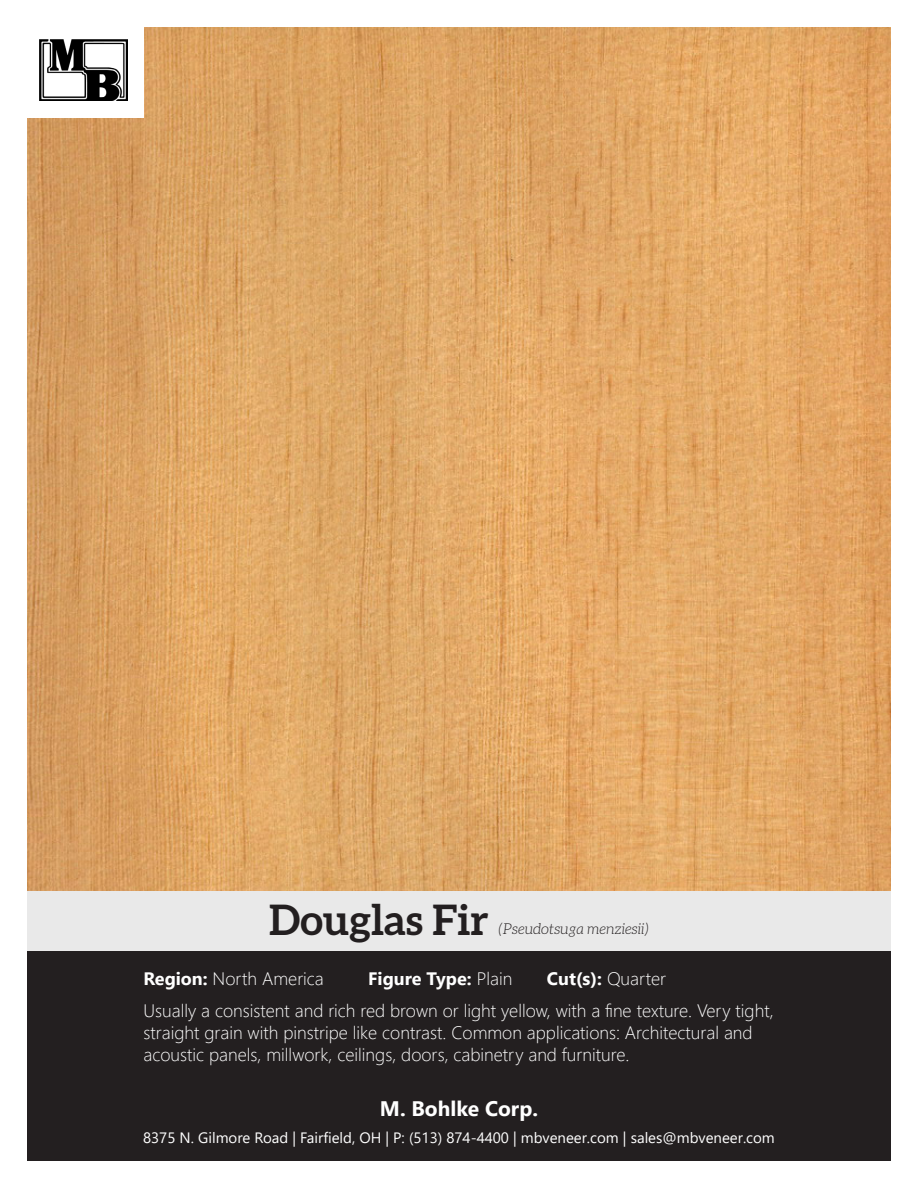
<style>
.page{position:relative;width:918px;height:1188px;background:#fff}
.page>*{position:absolute;margin:0;border:0;box-sizing:border-box;transform-origin:0 0}
.t1{font:700 42px "Aleo";color:#231f20}
.t2{font:700 21px "Segoe UI";color:#fff}
.t3{font:300 18px/32.1px "Segoe UI";color:#fff}
.t4{font:700 18px "Segoe UI";color:#fff}
.t5{font:15px "Segoe UI";color:#fff}
.t6{font:italic 300 15px "Aleo";color:#231f20}
.s1{font-weight:700}
.s2{font-weight:300}
</style>
<div class="page">
<div style="left:27px;top:891px;width:864px;height:61px;background:#e9e9e9"></div>
<img style="left:27px;top:27px;width:864px;height:864px">
<div style="left:27px;top:0;width:117px;height:118px;background:#fff"></div>
<img style="left:39px;top:39px;width:88px;height:61px">
<div style="left:27px;top:952px;width:864px;height:209px;background:#231f20"></div>
<p class="t1" style="left:269px;top:896px;width:221px">Douglas Fir</p>
<p class="t6" style="left:499px;top:920px;width:152px">(Pseudotsuga menziesii)</p>
<p class="t3" style="left:144px;top:961px;width:182px"><span class="s1">Region:</span> North America</p>
<p class="t4" style="left:368px;top:962px;width:146px">Figure Type: <span class="s2">Plain</span></p>
<p class="t3" style="left:144px;top:961px;width:632px;text-indent:403px"><span class="s1">Cut(s):</span> Quarter<br>Usually a consistent and rich red brown or light yellow, with a fine texture. Very tight,</p>
<p class="t3" style="left:144px;top:1020px;width:611px;line-height:21.6px">straight grain with pinstripe like contrast. Common applications: Architectural and acoustic panels, millwork, ceilings, doors, cabinetry and furniture.</p>
<p class="t2" style="left:380px;top:1089px;width:160px">M. Bohlke Corp.</p>
<p class="t5" style="left:143px;top:1124px;width:633px">8375 N. Gilmore Road | Fairfield, OH | P: (513) 874-4400 | mbveneer.com | sales@mbveneer.com</p>
</div>
